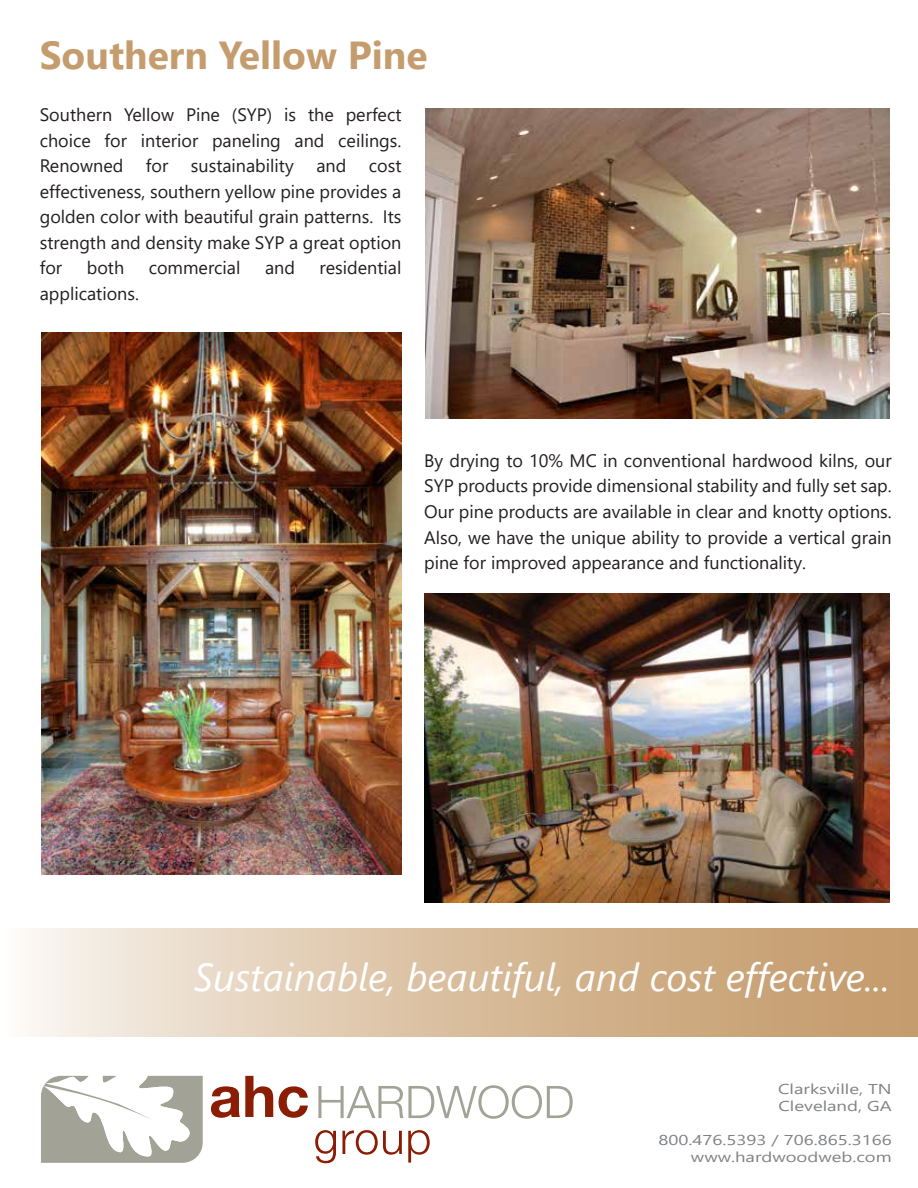
<style>
.page{position:relative;width:918px;height:1188px;background:#fff}
.page>*{position:absolute;margin:0;border:0;box-sizing:border-box;transform-origin:0 0}
.t1{font:italic 39px "Segoe UI";color:#fff}
.t2{font:700 39px "Segoe UI";color:#c59c6d}
.t3{font:18px/25.5px "Segoe UI";color:#231f20;text-align:justify}
.t4{font:14.25px/17.1px "Segoe UI";color:#808285;scale:1.3 1}
</style>
<div class="page">
<svg style="left:26px;top:928px;width:892px;height:108px;background:#dac0a2"></svg>
<svg style="left:211px;top:1076px;width:62px;height:42px"></svg>
<svg style="left:279px;top:1086px;width:29px;height:32px"></svg>
<svg style="left:318px;top:1085px;width:255px;height:34px"></svg>
<svg style="left:315px;top:1130px;width:21px;height:33px"></svg>
<svg style="left:342px;top:1130px;width:60px;height:25px"></svg>
<svg style="left:408px;top:1130px;width:22px;height:33px"></svg>
<svg style="left:41px;top:1076px;width:162px;height:87px"></svg>
<img style="left:425px;top:593px;width:465px;height:309px">
<img style="left:42px;top:332px;width:359px;height:542px">
<img style="left:425px;top:108px;width:465px;height:310px">
<h1 class="t2" style="left:40px;top:19px;width:389px">Southern Yellow Pine</h1>
<p class="t3" style="left:40px;top:101px;width:363px">Southern Yellow Pine (SYP) is the perfect choice for interior paneling and ceilings.<br>Renowned</p>
<p class="t3" style="left:146px;top:152px;width:24px">for</p>
<p class="t3" style="left:191px;top:152px;width:104px">sustainability</p>
<p class="t3" style="left:316px;top:152px;width:31px">and</p>
<p class="t3" style="left:40px;top:152px;width:363px;text-indent:329px">cost effectiveness, southern yellow pine provides a golden color with beautiful grain patterns. Its strength and density make SYP a great option for</p>
<p class="t3" style="left:87px;top:254px;width:39px">both</p>
<p class="t3" style="left:149px;top:254px;width:93px">commercial</p>
<p class="t3" style="left:265px;top:254px;width:31px">and</p>
<p class="t3" style="left:320px;top:254px;width:83px">residential</p>
<p class="t3" style="left:40px;top:279px;width:101px">applications.</p>
<p class="t3" style="left:424px;top:446px;width:469px">By drying to 10% MC in conventional hardwood kilns, our SYP products provide dimensional stability and fully set sap.<br>Our pine products are available in clear and knotty options.<br>Also, we have the unique ability to provide a vertical grain pine for improved appearance and functionality.</p>
<h1 class="t1" style="left:194px;top:941px;width:698px">Sustainable, beautiful, and cost effective...</h1>
<p class="t4" style="left:778px;top:1079px;width:89px">Clarksville, TN<br>Cleveland, GA</p>
<p class="t4" style="left:659px;top:1130px;width:181px;text-align:right">800.476.5393 / 706.865.3166 www.hardwoodweb.com</p>
</div>
